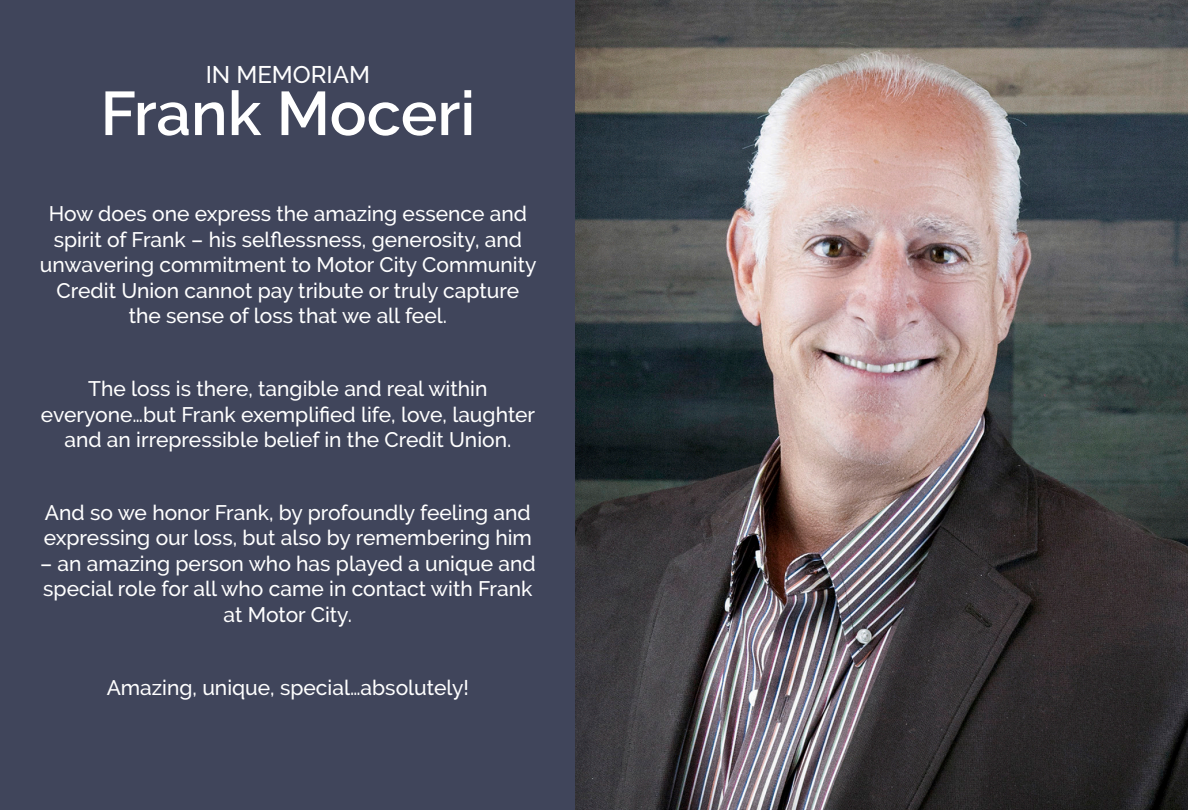
<style>
.page{position:relative;width:1188px;height:810px;background:#40455b}
.page>*{position:absolute;margin:0;border:0;box-sizing:border-box;transform-origin:0 0}
.t1{font:600 61.5px "Raleway";color:#fff}
.t2{font:500 24px "Raleway";color:#fff}
.t3{font:500 21px/25.5px "Raleway";color:#fff;text-align:center}
</style>
<div class="page">
<img style="left:576px;top:0;width:612px;height:810px">
<p class="t2" style="left:206px;top:60px;width:166px">IN MEMORIAM</p>
<p class="t1" style="left:101px;top:78px;width:376px">Frank Moceri</p>
<p class="t3" style="left:40px;top:201px;width:498px">How does one express the amazing essence and spirit of Frank – his selflessness, generosity, and unwavering commitment to Motor City Community Credit Union cannot pay tribute or truly capture the sense of loss that we all feel.</p>
<p class="t3" style="left:41px;top:376px;width:496px">The loss is there, tangible and real within everyone…but Frank exemplified life, love, laughter and an irrepressible belief in the Credit Union.</p>
<p class="t3" style="left:44px;top:500px;width:490px;text-align:left">And so we honor Frank, by profoundly feeling and expressing our loss, but also by remembering him</p>
<p class="t3" style="left:40px;top:551px;width:497px">– an amazing person who has played a unique and special role for all who came in contact with Frank at Motor City.</p>
<p class="t3" style="left:107px;top:674px;width:364px">Amazing, unique, special…absolutely!</p>
</div>
